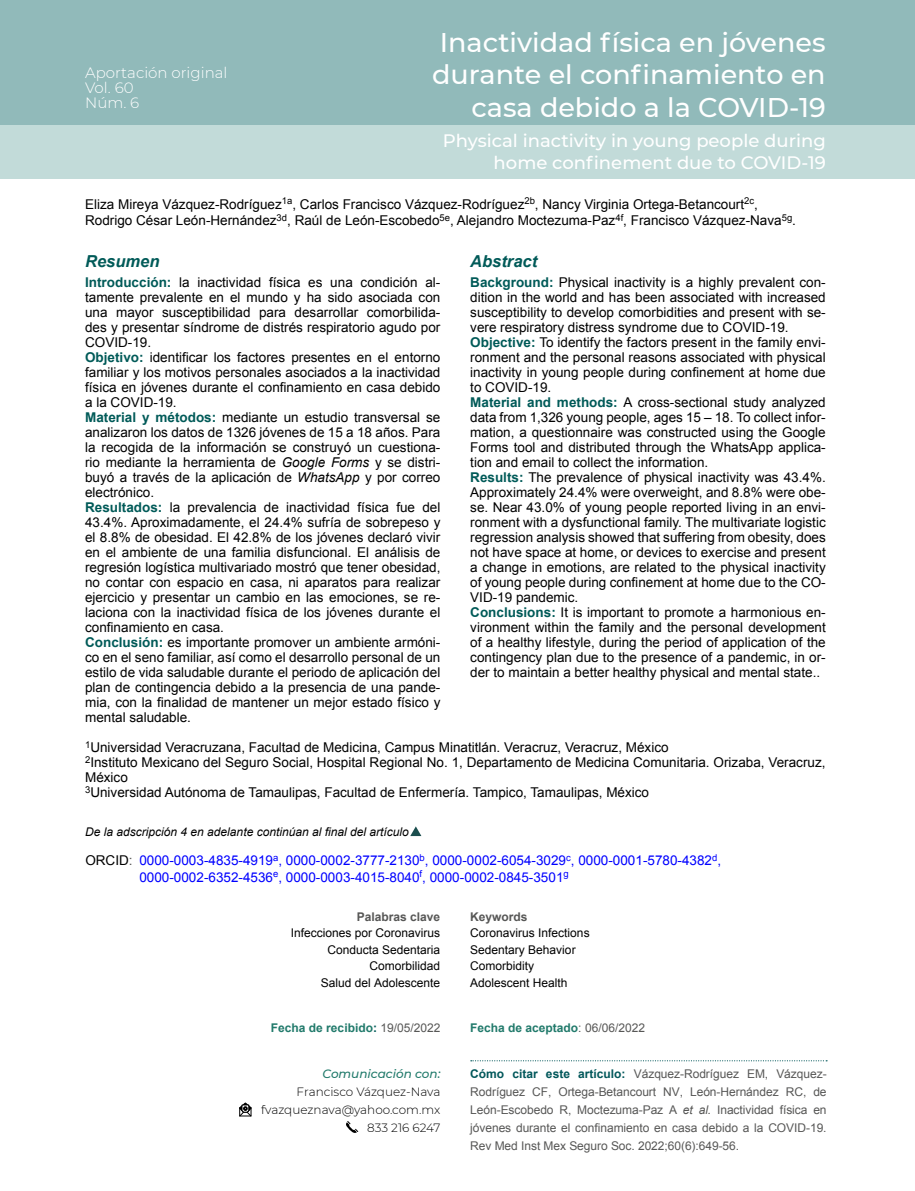
<style>
.page{position:relative;width:915px;height:1191px;background:#fff}
.page>*{position:absolute;margin:0;border:0;box-sizing:border-box;transform-origin:0 0}
.t1{font:500 27px/32.4px "Montserrat";color:#fff;text-align:right}
.t2{font:500 18px/21.6px "Montserrat";color:#fff;text-align:right}
.t3{font:italic 700 16.5px "Arial";color:#005a58}
.t4{font:300 15px/15px "Montserrat";color:#fff}
.t5{font:13.5px/15px "Arial";color:#000}
.t6{font:13.5px/16.2px "Arial";color:#00f}
.t7{font:12px/18px "Arial";letter-spacing:-.005em;color:#575756;text-align:justify}
.t8{font:12px/16.5px "Arial";color:#000}
.t9{font:300 12px/18px "Montserrat";color:#000;text-align:right}
.t10{font:italic 12px "Arial";color:#000}
.t11{font:700 12px "Arial";color:#217a6b}
.t12{font:700 12px "Arial";color:#575756}
.t13{font:italic 500 12px "Montserrat";color:#217a6b}
.s1{font-weight:700;color:#005a58}
.s2{font-style:italic}
.s3{color:#000}
.s4{color:#575756}
.s5{color:#005a58}
.s6{font-weight:400;color:#575756}
.s7{font-weight:700;color:#01575a}
</style>
<div class="page">
<div style="left:0;top:0;width:914px;height:125px;background:#91baba"></div>
<div style="left:0;top:125px;width:914px;height:54px;background:#c2dbd9"></div>
<svg style="left:470px;top:1060px;width:356px;height:1px"></svg>
<svg style="left:239px;top:1102px;width:13px;height:15px"></svg>
<svg style="left:346px;top:1121px;width:13px;height:12px"></svg>
<svg style="left:410px;top:826px;width:11px;height:10px"></svg>
<p class="t4" style="left:85px;top:64px;width:144px">Aportación original<br>Vol. 60<br>Núm. 6</p>
<h1 class="t1" style="left:432px;top:25px;width:395px">Inactividad física en jóvenes durante el confinamiento en casa debido a la COVID-19</h1>
<h2 class="t2" style="left:442px;top:129px;width:384px">Physical inactivity in young people during home confinement due to COVID-19</h2>
<p class="t5" style="left:85px;top:196px;width:712px;line-height:16.5px">Eliza Mireya Vázquez-Rodríguez<sup>1a</sup>, Carlos Francisco Vázquez-Rodríguez<sup>2b</sup>, Nancy Virginia Ortega-Betancourt<sup>2c</sup>,<br>Rodrigo César León-Hernández<sup>3d</sup>, Raúl de León-Escobedo<sup>5e</sup>, Alejandro Moctezuma-Paz<sup>4f</sup>, Francisco Vázquez-Nava<sup>5g</sup>.</p>
<p class="t3" style="left:85px;top:251px;width:76px">Resumen</p>
<p class="t3" style="left:470px;top:251px;width:68px">Abstract</p>
<p class="t5" style="left:470px;top:275px;width:357px"><span class="s1">Background:</span> Physical inactivity is a highly prevalent con&shy;dition in the world and has been associated with increased susceptibility to develop comorbidities and present with se&shy;vere respiratory distress syndrome due to COVID-19.<br><span class="s1">Objective:</span> To identify the factors present in the family envi&shy;ronment and the personal reasons associated with physical inactivity in young people during confinement at home due to COVID-19.<br><span class="s1">Material and methods:</span> A cross-sectional study analyzed data from 1,326 young people, ages 15 – 18. To collect infor&shy;mation, a questionnaire was constructed using the Google Forms tool and distributed through the WhatsApp applica&shy;tion and email to collect the information.<br><span class="s1">Results:</span> The prevalence of physical inactivity was 43.4%.<br>Approximately 24.4% were overweight, and 8.8% were obe&shy;se. Near 43.0% of young people reported living in an envi&shy;ronment with a dysfunctional family. The multivariate logistic regression analysis showed that suffering from obesity, does not have space at home, or devices to exercise and present a change in emotions, are related to the physical inactivity of young people during confinement at home due to the CO-VID-19 pandemic.<br><span class="s1">Conclusions:</span> It is important to promote a harmonious en&shy;vironment within the family and the personal development of a healthy lifestyle, during the period of application of the contingency plan due to the presence of a pandemic, in or&shy;der to maintain a better healthy physical and mental state..</p>
<p class="t5" style="left:85px;top:275px;width:357px"><span class="s1">Introducción:</span> la inactividad física es una condición al&shy;tamente prevalente en el mundo y ha sido asociada con una mayor susceptibilidad para desarrollar comorbilida&shy;des y presentar síndrome de distrés respiratorio agudo por COVID-19.<br><span class="s1">Objetivo:</span> identificar los factores presentes en el entorno familiar y los motivos personales asociados a la inactividad física en jóvenes durante el confinamiento en casa debido a la COVID-19.<br><span class="s1">Material y métodos:</span> mediante un estudio transversal se analizaron los datos de 1326 jóvenes de 15 a 18 años. Para la recogida de la información se construyó un cuestiona&shy;rio mediante la herramienta de <span class="s2">Google Forms</span> y se distri&shy;buyó a través de la aplicación de <span class="s2">WhatsApp</span> y por correo electrónico.<br><span class="s1">Resultados:</span> la prevalencia de inactividad física fue del 43.4%. Aproximadamente, el 24.4% sufría de sobrepeso y el 8.8% de obesidad. El 42.8% de los jóvenes declaró vivir en el ambiente de una familia disfuncional. El análisis de regresión logística multivariado mostró que tener obesidad, no contar con espacio en casa, ni aparatos para realizar ejercicio y presentar un cambio en las emociones, se re&shy;laciona con la inactividad física de los jóvenes durante el confinamiento en casa.<br><span class="s1">Conclusión:</span> es importante promover un ambiente armóni&shy;co en el seno familiar, así como el desarrollo personal de un estilo de vida saludable durante el periodo de aplicación del plan de contingencia debido a la presencia de una pande&shy;mia, con la finalidad de mantener un mejor estado físico y mental saludable.</p>
<p class="t5" style="left:85px;top:740px;width:741px"><sup>1</sup>Universidad Veracruzana, Facultad de Medicina, Campus Minatitlán. Veracruz, Veracruz, México<br><sup>2</sup>Instituto Mexicano del Seguro Social, Hospital Regional No. 1, Departamento de Medicina Comunitaria. Orizaba, Veracruz, México<br><sup>3</sup>Universidad Autónoma de Tamaulipas, Facultad de Enfermería. Tampico, Tamaulipas, México</p>
<p class="t10" style="left:85px;top:824px;width:325px">De la adscripción 4 en adelante continúan al final del artículo</p>
<p class="t6" style="left:139px;top:852px;width:583px;text-indent:-54px"><span class="s3">ORCID</span><span class="s4">:</span> 0000-0003-4835-4919<sup>a</sup>, 0000-0002-3777-2130<sup>b</sup>, 0000-0002-6054-3029<sup>c</sup>, 0000-0001-5780-4382<sup>d</sup>,<br>0000-0002-6352-4536<sup>e</sup>, 0000-0003-4015-8040<sup>f</sup>, 0000-0002-0845-3501<sup>g</sup></p>
<p class="t12" style="left:356px;top:908px;width:85px">Palabras clave</p>
<p class="t8" style="left:290px;top:924px;width:151px;text-align:right">Infecciones por Coronavirus<br>Conducta Sedentaria<br>Comorbilidad<br>Salud del Adolescente</p>
<p class="t12" style="left:470px;top:908px;width:59px">Keywords</p>
<p class="t8" style="left:470px;top:924px;width:121px">Coronavirus Infections<br>Sedentary Behavior<br>Comorbidity<br>Adolescent Health</p>
<p class="t11" style="left:271px;top:1019px;width:171px">Fecha de recibido<span class="s5">:</span> <span class="s6">19/05/2022</span></p>
<p class="t11" style="left:470px;top:1020px;width:176px">Fecha de aceptado<span class="s6">: 06/06/2022</span></p>
<p class="t13" style="left:322px;top:1065px;width:119px">Comunicación con:</p>
<p class="t9" style="left:261px;top:1082px;width:181px">Francisco Vázquez-Nava fvazqueznava@yahoo.com.mx<br>833 216 6247</p>
<p class="t7" style="left:470px;top:1064px;width:358px"><span class="s7">Cómo citar este artículo:</span> Vázquez-Rodríguez EM, Vázquez-Rodríguez CF, Ortega-Betancourt NV, León-Hernández RC, de León-Escobedo R, Moctezuma-Paz A <span class="s2">et al.</span> Inactividad física en jóvenes durante el confinamiento en casa debido a la COVID-19.<br>Rev Med Inst Mex Seguro Soc. 2022;60(6):649-56.</p>
</div>
